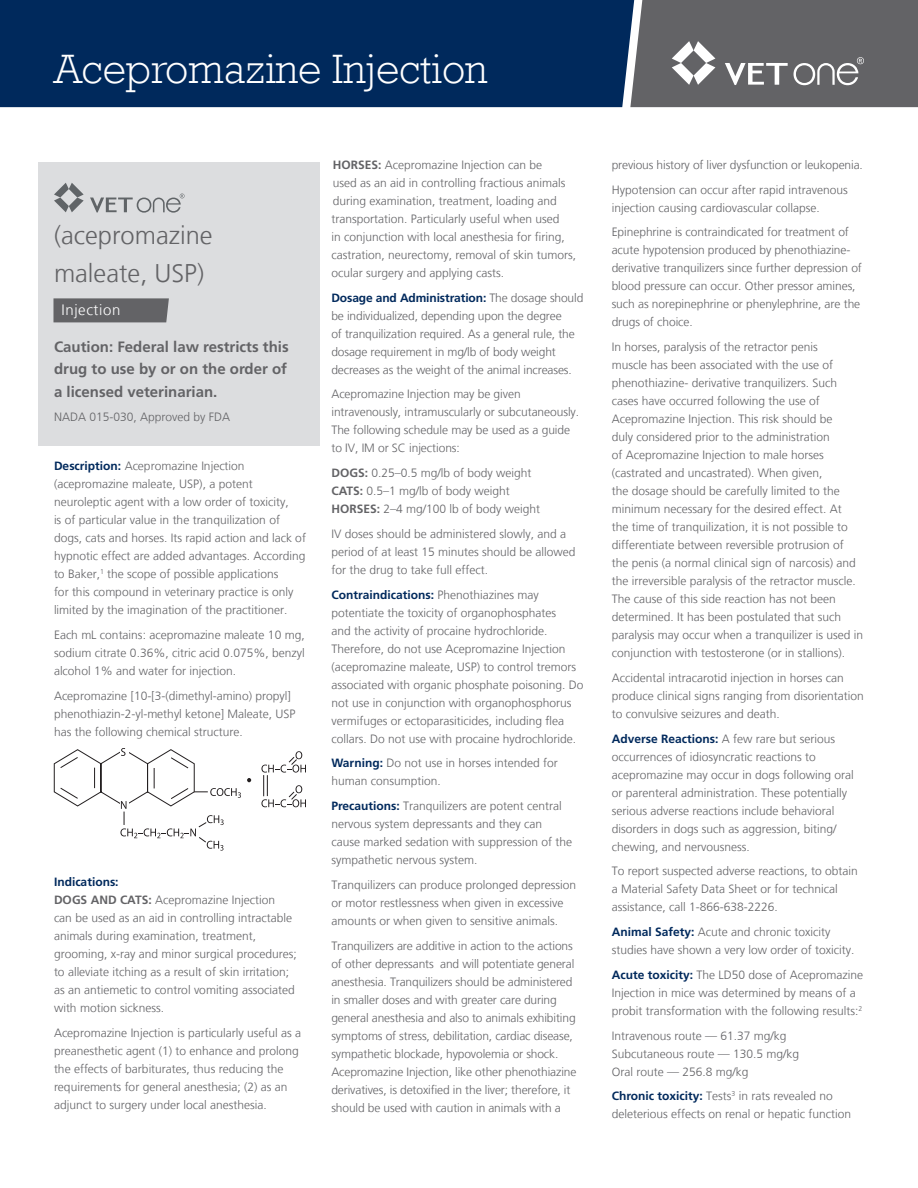
<style>
.page{position:relative;width:918px;height:1188px;background:#fff}
.page>*{position:absolute;margin:0;border:0;box-sizing:border-box;transform-origin:0 0}
.Product_Headline{font:300 42px "Rockwell";color:#fff}
.Product_Headline-2{font:300 25.5px/38.2px "Frutiger LT";color:#636366}
.t1{font:700 15px/22.5px "Frutiger LT Std";color:#636366;text-align:justify}
.t2{font:300 15px "Frutiger LT";letter-spacing:.04em;color:#fff}
.t3{font:300 12px/18px "Frutiger LT";color:#636366}
.s1{font-family:"Frutiger LT Std";font-weight:700;color:#00295c}
.s2{font-family:"Frutiger LT Std";font-weight:700}
</style>
<div class="page">
<div style="left:0;top:0;width:630px;height:107px;background:#00295c"></div>
<svg style="left:630px;top:0;width:288px;height:107px;background:#6e6e71"></svg>
<div style="left:38px;top:162px;width:282px;height:284px;background:#dcdddf"></div>
<svg style="left:54px;top:748px;width:187px;height:103px"></svg>
<svg style="left:247px;top:778px;width:4px;height:4px"></svg>
<svg style="left:261px;top:751px;width:45px;height:56px"></svg>
<div style="left:53px;top:298px;width:116px;height:24px;background:#636366"></div>
<svg style="left:54px;top:183px;width:30px;height:29px"></svg>
<svg style="left:90px;top:194px;width:95px;height:19px"></svg>
<p class="Product_Headline" style="left:54px;top:38px;width:435px">Acepromazine Injection</p>
<p class="Product_Headline-2" style="left:54px;top:216px;width:160px">(acepromazine maleate, USP)</p>
<p class="t2" style="left:62px;top:302px;width:60px">Injection</p>
<p class="t1" style="left:54px;top:335px;width:236px">Caution: Federal law restricts this drug to use by or on the order of a licensed veterinarian.</p>
<p class="t3" style="left:54px;top:408px;width:178px">NADA 015-030, Approved by FDA</p>
<p class="t3" style="left:54px;top:457px;width:253px"><span class="s1">Description:</span> Acepromazine Injection (acepromazine maleate, USP), a potent neuroleptic agent with a low order of toxicity,<br>is of particular value in the tranquilization of dogs, cats and horses. Its rapid action and lack of hypnotic effect are added advantages. According to Baker,<sup>1</sup> the scope of possible applications<br>for this compound in veterinary practice is only limited by the imagination of the practitioner.</p>
<p class="t3" style="left:54px;top:626px;width:252px;text-align:justify">Each mL contains: acepromazine maleate 10 mg, sodium citrate 0.36%, citric acid 0.075%, benzyl alcohol 1% and water for injection.</p>
<p class="t3" style="left:54px;top:687px;width:243px">Acepromazine [10-[3-(dimethyl-amino) propyl] phenothiazin-2-yl-methyl ketone] Maleate, USP has the following chemical structure.</p>
<p class="t3" style="left:54px;top:873px;width:244px"><span class="s1">Indications:<br></span><span class="s2">DOGS AND CATS:</span> Acepromazine Injection<br>can be used as an aid in controlling intractable animals during examination, treatment, grooming, x-ray and minor surgical procedures; to alleviate itching as a result of skin irritation; as an antiemetic to control vomiting associated with motion sickness.</p>
<p class="t3" style="left:54px;top:1024px;width:249px">Acepromazine Injection is particularly useful as a preanesthetic agent (1) to enhance and prolong the effects of barbiturates, thus reducing the requirements for general anesthesia; (2) as an adjunct to surgery under local anesthesia.</p>
<p class="t3" style="left:331px;top:156px;width:246px"><span class="s2">HORSES:</span> Acepromazine Injection can be<br>used as an aid in controlling fractious animals during examination, treatment, loading and transportation. Particularly useful when used<br>in conjunction with local anesthesia for firing, castration, neurectomy, removal of skin tumors, ocular surgery and applying casts.</p>
<p class="t3" style="left:331px;top:289px;width:253px"><span class="s1">Dosage and Administration:</span> The dosage should be individualized, depending upon the degree<br>of tranquilization required. As a general rule, the dosage requirement in mg/lb of body weight decreases as the weight of the animal increases.</p>
<p class="t3" style="left:331px;top:385px;width:249px">Acepromazine Injection may be given intravenously, intramuscularly or subcutaneously.<br>The following schedule may be used as a guide to IV, IM or SC injections:</p>
<p class="t3" style="left:331px;top:464px;width:202px"><span class="s2">DOGS:</span> 0.25–0.5 mg/lb of body weight</p>
<p class="t3" style="left:331px;top:482px;width:180px"><span class="s2">CATS:</span> 0.5–1 mg/lb of body weight</p>
<p class="t3" style="left:331px;top:500px;width:210px"><span class="s2">HORSES:</span> 2–4 mg/100 lb of body weight</p>
<p class="t3" style="left:331px;top:525px;width:246px">IV doses should be administered slowly, and a period of at least 15 minutes should be allowed for the drug to take full effect.</p>
<p class="t3" style="left:331px;top:586px;width:254px"><span class="s1">Contraindications:</span> Phenothiazines may potentiate the toxicity of organophosphates<br>and the activity of procaine hydrochloride.<br>Therefore, do not use Acepromazine Injection (acepromazine maleate, USP) to control tremors associated with organic phosphate poisoning. Do not use in conjunction with organophosphorus vermifuges or ectoparasiticides, including flea collars. Do not use with procaine hydrochloride.</p>
<p class="t3" style="left:331px;top:754px;width:228px"><span class="s1">Warning:</span> Do not use in horses intended for human consumption.</p>
<p class="t3" style="left:331px;top:797px;width:242px"><span class="s1">Precautions:</span> Tranquilizers are potent central nervous system depressants and they can cause marked sedation with suppression of the sympathetic nervous system.</p>
<p class="t3" style="left:331px;top:876px;width:246px">Tranquilizers can produce prolonged depression or motor restlessness when given in excessive amounts or when given to sensitive animals.</p>
<p class="t3" style="left:331px;top:937px;width:247px">Tranquilizers are additive in action to the actions of other depressants and will potentiate general anesthesia. Tranquilizers should be administered in smaller doses and with greater care during general anesthesia and also to animals exhibiting symptoms of stress, debilitation, cardiac disease, sympathetic blockade, hypovolemia or shock.<br>Acepromazine Injection, like other phenothiazine derivatives, is detoxified in the liver; therefore, it should be used with caution in animals with a</p>
<p class="t3" style="left:612px;top:156px;width:253px">previous history of liver dysfunction or leukopenia.</p>
<p class="t3" style="left:612px;top:181px;width:238px">Hypotension can occur after rapid intravenous injection causing cardiovascular collapse.</p>
<p class="t3" style="left:612px;top:223px;width:252px">Epinephrine is contraindicated for treatment of acute hypotension produced by phenothiazine&shy;derivative tranquilizers since further depression of blood pressure can occur. Other pressor amines, such as norepinephrine or phenylephrine, are the drugs of choice.</p>
<p class="t3" style="left:612px;top:338px;width:253px">In horses, paralysis of the retractor penis<br>muscle has been associated with the use of phenothiazine- derivative tranquilizers. Such cases have occurred following the use of Acepromazine Injection. This risk should be<br>duly considered prior to the administration<br>of Acepromazine Injection to male horses (castrated and uncastrated). When given,<br>the dosage should be carefully limited to the minimum necessary for the desired effect. At<br>the time of tranquilization, it is not possible to differentiate between reversible protrusion of the penis (a normal clinical sign of narcosis) and the irreversible paralysis of the retractor muscle.<br>The cause of this side reaction has not been determined. It has been postulated that such paralysis may occur when a tranquilizer is used in conjunction with testosterone (or in stallions).</p>
<p class="t3" style="left:612px;top:669px;width:253px">Accidental intracarotid injection in horses can produce clinical signs ranging from disorientation to convulsive seizures and death.</p>
<p class="t3" style="left:612px;top:730px;width:244px"><span class="s1">Adverse Reactions:</span> A few rare but serious occurrences of idiosyncratic reactions to acepromazine may occur in dogs following oral or parenteral administration. These potentially serious adverse reactions include behavioral disorders in dogs such as aggression, biting/ chewing, and nervousness.</p>
<p class="t3" style="left:612px;top:862px;width:248px">To report suspected adverse reactions, to obtain a Material Safety Data Sheet or for technical assistance, call 1-866-638-2226.</p>
<p class="t3" style="left:612px;top:923px;width:244px"><span class="s1">Animal Safety:</span> Acute and chronic toxicity studies have shown a very low order of toxicity.</p>
<p class="t3" style="left:612px;top:966px;width:253px"><span class="s1">Acute toxicity:</span> The LD50 dose of Acepromazine<br>Injection in mice was determined by means of a probit transformation with the following results:<sup>2</sup></p>
<p class="t3" style="left:612px;top:1027px;width:176px">Intravenous route — 61.37 mg/kg</p>
<p class="t3" style="left:612px;top:1045px;width:189px">Subcutaneous route — 130.5 mg/kg</p>
<p class="t3" style="left:612px;top:1063px;width:138px">Oral route — 256.8 mg/kg</p>
<p class="t3" style="left:612px;top:1087px;width:241px"><span class="s1">Chronic toxicity:</span> Tests<sup>3</sup> in rats revealed no deleterious effects on renal or hepatic function</p>
</div>
